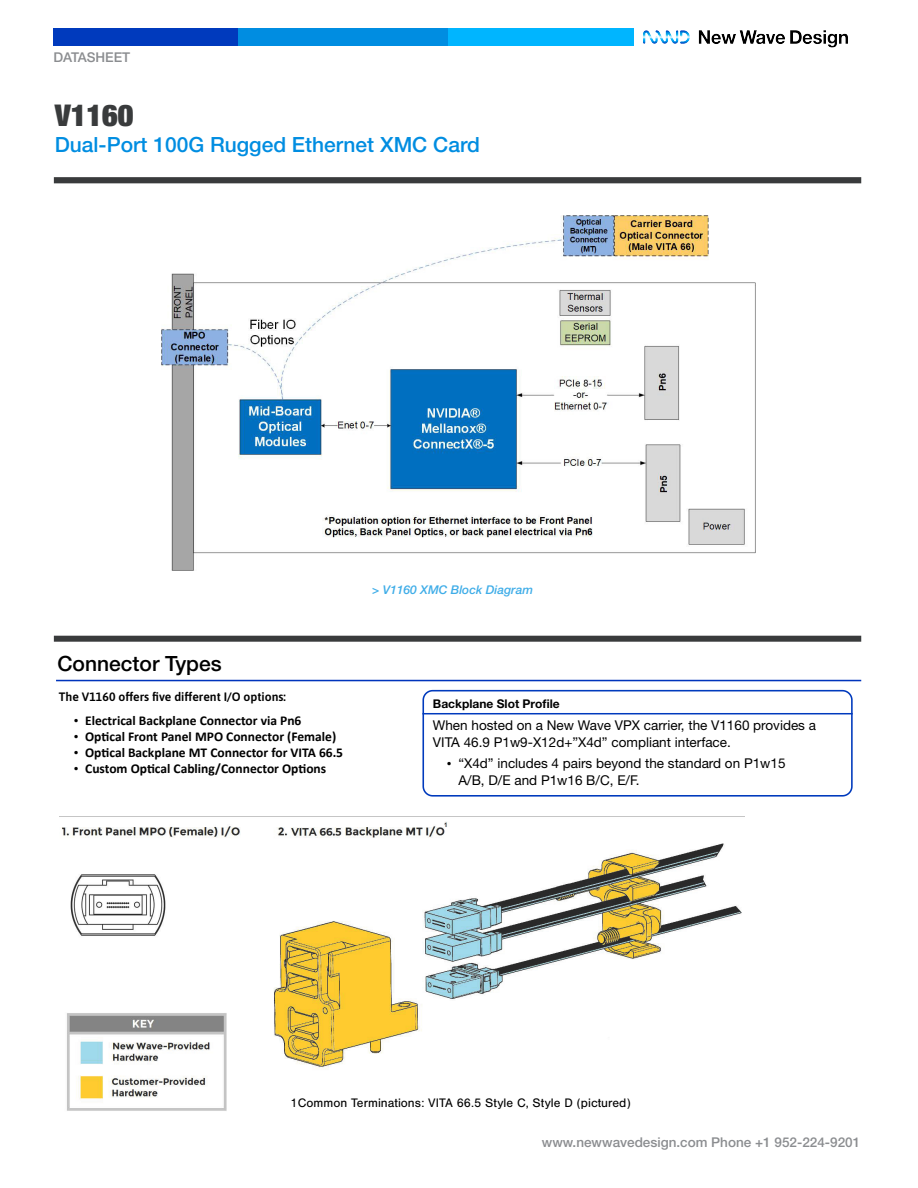
<style>
.page{position:relative;width:918px;height:1188px;background:#fff}
.page>*{position:absolute;margin:0;border:0;box-sizing:border-box;transform-origin:0 0}
.t1{font:900 condensed 30px "Helvetica Neue LT Std";color:#393b3c}
.t2{font:500 21px "Helvetica Neue LT Std";color:#008de1}
.t3{font:500 21px "Helvetica Neue LT Std";color:#000}
.t4{font:13.5px/16.8px "Helvetica Neue LT Std";color:#000}
.t5{font:700 13.5px "Calibri";color:#000}
.t6{font:500 13.5px "Helvetica Neue LT Std";color:#8b8d90}
.t7{font:12.75px "Nimbus San";color:#000}
.t8{font:600 12.15px "Asap";color:#000}
.t9{font:italic 500 12px "Helvetica Neue LT Std";color:#3fade8}
.t10{font:700 12px "Helvetica Neue LT Std";color:#000}
.s1{font-family:"Times New Roman";font-weight:400}
.s2{font-family:"Times New Roman"}
</style>
<div class="page">
<img style="left:162px;top:215px;width:593px;height:355px">
<img style="left:59px;top:816px;width:685px;height:295px">
<div style="left:54px;top:28px;width:184px;height:17px;background:#003abd"></div>
<div style="left:238px;top:28px;width:209px;height:17px;background:#008de1"></div>
<div style="left:447px;top:28px;width:186px;height:17px;background:#00b5ff"></div>
<img style="left:643px;top:30px;width:205px;height:18px">
<div style="left:54px;top:177px;width:807px;height:6px;background:#393b3c"></div>
<div style="left:54px;top:635px;width:807px;height:6px;background:#393b3c"></div>
<hr style="left:56px;top:679px;width:805px;height:2px;background:#0034bc">
<svg style="left:422px;top:689px;width:431px;height:108px"></svg>
<hr style="left:422px;top:713px;width:430px;height:1px;background:#003abd">
<p class="t6" style="left:53px;top:49px;width:78px">DATASHEET</p>
<h1 class="t1" style="left:55px;top:97px;width:80px">V1160</h1>
<h2 class="t2" style="left:55px;top:132px;width:426px">Dual-Port 100G Rugged Ethernet XMC Card</h2>
<h2 class="t3" style="left:57px;top:650px;width:166px">Connector Types</h2>
<p class="t8" style="left:59px;top:688px;width:228px">The V1160 offers five different I/O options:</p>
<p class="t5" style="left:74px;top:710px;width:229px"><span class="s1">•</span> Electrical Backplane Connector via Pn6</p>
<p class="t5" style="left:74px;top:726px;width:264px"><span class="s1">•</span> Optical Front Panel MPO Connector (Female)</p>
<p class="t5" style="left:74px;top:743px;width:271px"><span class="s1">•</span> Optical Backplane MT Connector for VITA 66.5</p>
<p class="t5" style="left:74px;top:759px;width:254px"><span class="s1">•</span> Custom Optical Cabling/Connector Options</p>
<p class="t9" style="left:372px;top:582px;width:162px">&gt; V1160 XMC Block Diagram</p>
<p class="t10" style="left:433px;top:696px;width:128px">Backplane Slot Profile</p>
<p class="t4" style="left:433px;top:716px;width:384px">When hosted on a New Wave VPX carrier, the V1160 provides a<br>VITA 46.9 P1w9-X12d+”X4d” compliant interface.</p>
<p class="t4" style="left:458px;top:754px;width:328px;text-indent:-11px"><span class="s2">•</span> “X4d” includes 4 pairs beyond the standard on P1w15<br>A/B, D/E and P1w16 B/C, E/F.</p>
<p class="t7" style="left:290px;top:1095px;width:341px">1Common Terminations: VITA 66.5 Style C, Style D (pictured)</p>
<p class="t6" style="left:541px;top:1133px;width:320px">www.newwavedesign.com Phone +1 952-224-9201</p>
</div>
